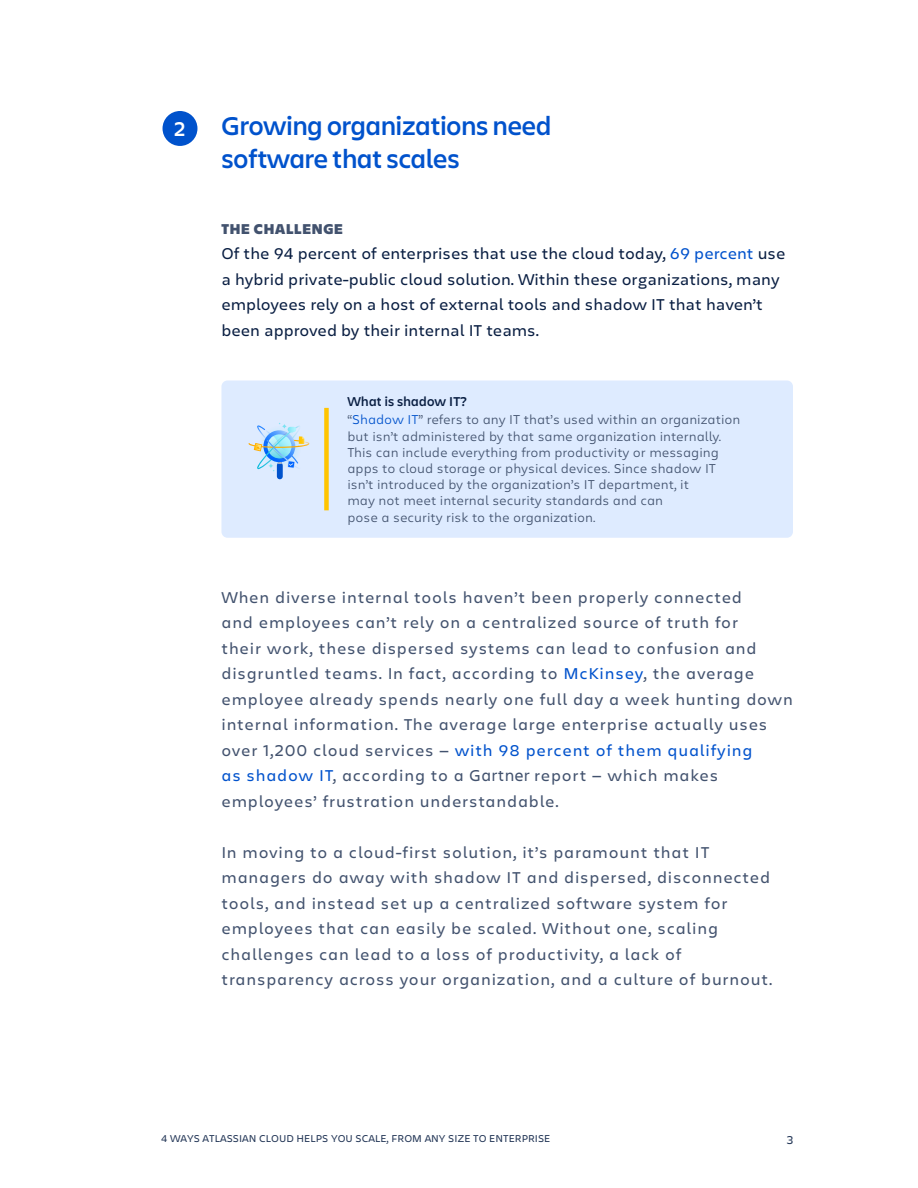
<style>
.page{position:relative;width:918px;height:1188px;background:#fff}
.page>*{position:absolute;margin:0;border:0;box-sizing:border-box;transform-origin:0 0}
.t1{font:600 27px/33px "Charlie Display";color:#0052cc}
.t2{font:600 21px "Charlie Display";color:#fff}
.t3{font:16.5px/25.5px "Charlie Text";letter-spacing:.05em;color:#42526e}
.t4{font:16.5px/25.5px "Charlie Text";color:#091e42}
.t5{font:900 15px "Charlie Display";letter-spacing:.05em;color:#42526e}
.t6{font:300 13.5px/16.2px "Charlie Text";color:#42526e}
.t7{font:600 13.5px "Charlie Display";letter-spacing:.025em;color:#091e42}
.t8{font:12px "Charlie Text";color:#253858}
.t9{font:10.5px "Charlie Text";color:#253858}
.s1{color:#0052cc}
.s2{font-family:"Charlie Display"}
</style>
<div class="page">
<div style="left:163px;top:111px;width:34px;height:35px;background:#0052cc;border-radius:50%"></div>
<div style="left:221px;top:381px;width:572px;height:157px;background:#deebff;border-radius:6px"></div>
<div style="left:324px;top:408px;width:5px;height:102px;background:#ffc400"></div>
<svg style="left:249px;top:423px;width:60px;height:56px"></svg>
<p class="t2" style="left:174px;top:114px;width:13px">2</p>
<h1 class="t1" style="left:221px;top:108px;width:331px">Growing organizations need software that scales</h1>
<p class="t5" style="left:221px;top:218px;width:123px">THE CHALLENGE</p>
<p class="t4" style="left:221px;top:240px;width:565px">Of the 94 percent of enterprises that use the cloud today, <span class="s1">69 percent</span> use a hybrid private-public cloud solution. Within these organizations, many employees rely on a host of external tools and shadow IT that haven’t been approved by their internal IT teams.</p>
<p class="t7" style="left:347px;top:392px;width:121px">What is shadow IT?</p>
<p class="t6" style="left:347px;top:411px;width:395px">“<span class="s1">Shadow IT</span>” refers to any IT that’s used within an organization but isn’t administered by that same organization internally.<br>This can include everything from productivity or messaging apps to cloud storage or physical devices. Since shadow IT isn’t introduced by the organization’s IT department, it<br>may not meet internal security standards and can<br>pose a security risk to the organization.</p>
<p class="t3" style="left:221px;top:583px;width:573px">When diverse internal tools haven’t been properly connected<br>and employees can’t rely on a centralized source of truth for<br>their work, these dispersed systems can lead to confusion and disgruntled teams. In fact, according to <span class="s1">McKinsey</span>, the average employee already spends nearly one full day a week hunting down internal information. The average large enterprise actually uses over 1,200 cloud services — <span class="s1">with 98 percent of them qualifying<br>as shadow IT</span>, according to a <span class="s2">Gartner</span> report — which makes employees’ frustration understandable.</p>
<p class="t3" style="left:221px;top:838px;width:552px">In moving to a cloud-first solution, it’s paramount that IT managers do away with shadow IT and dispersed, disconnected tools, and instead set up a centralized software system for employees that can easily be scaled. Without one, scaling challenges can lead to a loss of productivity, a lack of transparency across your organization, and a culture of burnout.</p>
<p class="t9" style="left:161px;top:1131px;width:391px">4 WAYS ATLASSIAN CLOUD HELPS YOU SCALE, FROM ANY SIZE TO ENTERPRISE</p>
<p class="t8" style="left:786px;top:1131px;width:9px">3</p>
</div>
